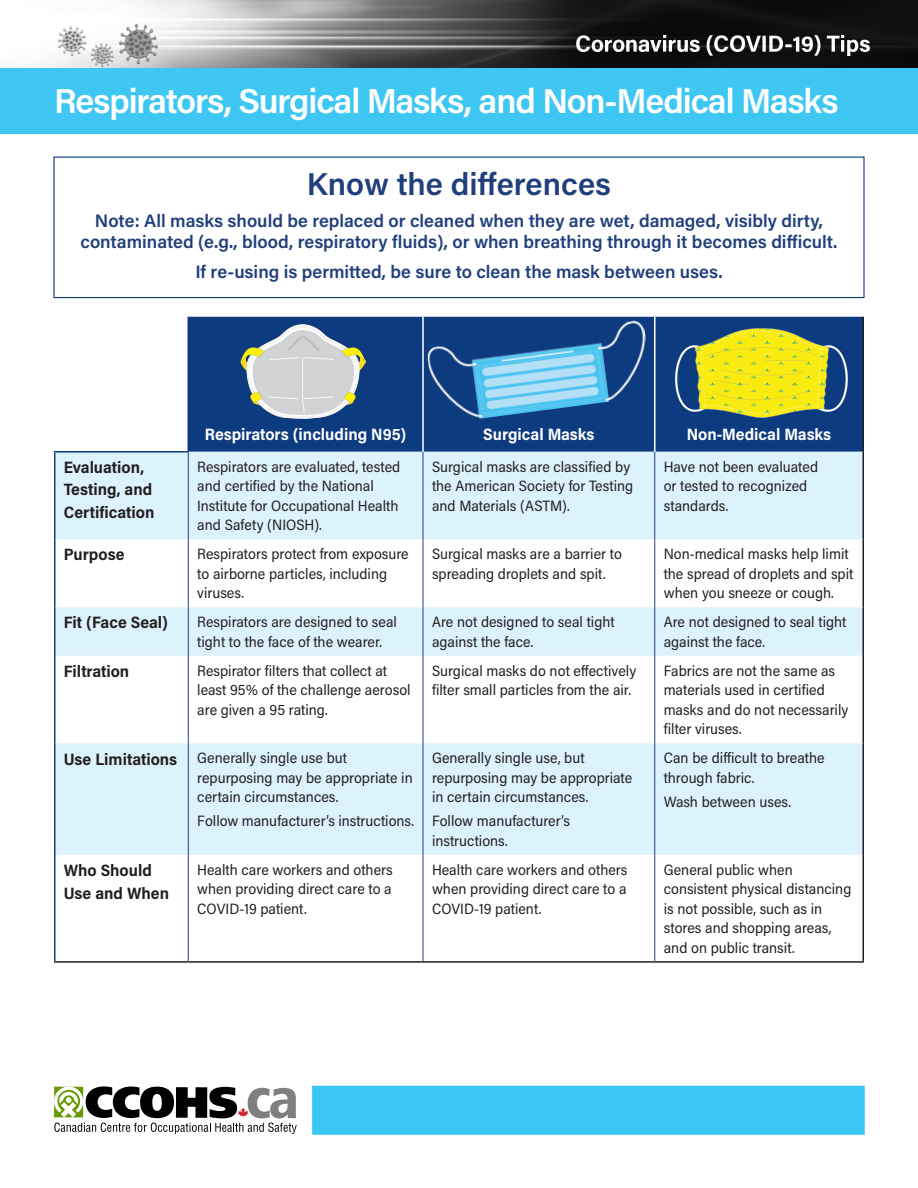
<style>
.page{position:relative;width:918px;height:1188px;background:#fff}
.page>*{position:absolute;margin:0;border:0;box-sizing:border-box;transform-origin:0 0}
.sector{font:600 34.5px "Acumin Pro";letter-spacing:-.03em;color:#fff}
.t1{font:600 31.5px "Acumin Pro";color:#203f7c}
.t2{font:600 18px/21px "Acumin Pro";color:#203f7c;text-align:center}
.t3{font:700 16.5px/22.5px "Acumin Pro Semi Cond";color:#231f20}
.t4{font:700 16.5px "Acumin Pro Semi Cond";color:#fff}
.t5{font:15px/19.5px "Acumin Pro Semi Cond";color:#231f20}
.s1{font-weight:700;font-size:16.5px}
</style>
<div class="page">
<img style="left:0;top:0;width:918px;height:69px">
<div style="left:0;top:69px;width:918px;height:65px;background:#3fc7f3"></div>
<div style="left:312px;top:1086px;width:553px;height:49px;background:#3bc7f4;border:2px solid #3bc7f4"></div>
<div style="left:53px;top:157px;width:812px;height:141px;border:1px solid #0d3b80"></div>
<div style="left:189px;top:317px;width:673px;height:135px;background:#0d3b80"></div>
<svg style="left:56px;top:452px;width:806px;height:403px;fill:#dcf2fc"></svg>
<hr style="left:862px;top:317px;width:2px;height:135px;background:#231f20">
<hr style="left:862px;top:452px;width:2px;height:87px;background:#231f20">
<hr style="left:862px;top:539px;width:2px;height:68px;background:#231f20">
<hr style="left:862px;top:607px;width:2px;height:49px;background:#231f20">
<hr style="left:862px;top:656px;width:2px;height:87px;background:#231f20">
<hr style="left:862px;top:743px;width:2px;height:112px;background:#231f20">
<hr style="left:862px;top:855px;width:2px;height:106px;background:#231f20">
<hr style="left:54px;top:961px;width:134px;height:2px;background:#231f20">
<hr style="left:188px;top:961px;width:235px;height:2px;background:#231f20">
<hr style="left:423px;top:961px;width:232px;height:2px;background:#231f20">
<hr style="left:655px;top:961px;width:209px;height:2px;background:#231f20">
<hr style="left:54px;top:453px;width:2px;height:86px;background:#203f7c">
<hr style="left:54px;top:539px;width:2px;height:68px;background:#203f7c">
<hr style="left:54px;top:607px;width:2px;height:49px;background:#203f7c">
<hr style="left:54px;top:656px;width:2px;height:87px;background:#203f7c">
<hr style="left:54px;top:743px;width:2px;height:112px;background:#203f7c">
<hr style="left:54px;top:855px;width:2px;height:106px;background:#203f7c">
<hr style="left:54px;top:451px;width:135px;height:2px;background:#0d3b80">
<hr style="left:188px;top:453px;width:1px;height:86px;background:#203f7c">
<hr style="left:423px;top:452px;width:1px;height:87px;background:#203f7c">
<hr style="left:654px;top:452px;width:1px;height:87px;background:#203f7c">
<hr style="left:188px;top:539px;width:1px;height:68px;background:#203f7c">
<hr style="left:423px;top:539px;width:1px;height:68px;background:#203f7c">
<hr style="left:654px;top:539px;width:1px;height:68px;background:#203f7c">
<hr style="left:188px;top:607px;width:1px;height:49px;background:#203f7c">
<hr style="left:423px;top:607px;width:1px;height:49px;background:#203f7c">
<hr style="left:654px;top:607px;width:1px;height:49px;background:#203f7c">
<hr style="left:188px;top:656px;width:1px;height:87px;background:#203f7c">
<hr style="left:423px;top:656px;width:1px;height:87px;background:#203f7c">
<hr style="left:654px;top:656px;width:1px;height:87px;background:#203f7c">
<hr style="left:188px;top:743px;width:1px;height:112px;background:#203f7c">
<hr style="left:423px;top:743px;width:1px;height:112px;background:#203f7c">
<hr style="left:654px;top:743px;width:1px;height:112px;background:#203f7c">
<hr style="left:188px;top:855px;width:1px;height:106px;background:#203f7c">
<hr style="left:423px;top:855px;width:1px;height:106px;background:#203f7c">
<hr style="left:654px;top:855px;width:1px;height:106px;background:#203f7c">
<hr style="left:188px;top:317px;width:1px;height:134px;background:#0d3b80">
<hr style="left:422px;top:317px;width:2px;height:135px;background:#fff">
<hr style="left:654px;top:317px;width:2px;height:135px;background:#fff">
<svg style="left:54px;top:1086px;width:243px;height:48px"></svg>
<img style="left:426px;top:320px;width:227px;height:104px">
<img style="left:240px;top:324px;width:126px;height:94px">
<img style="left:675px;top:328px;width:172px;height:90px">
<p class="sector" style="left:54px;top:77px;width:786px">Respirators, Surgical Masks, and Non-Medical Masks</p>
<h2 class="t1" style="left:307px;top:162px;width:306px">Know the differences</h2>
<p class="t2" style="left:80px;top:209px;width:759px">Note: All masks should be replaced or cleaned when they are wet, damaged, visibly dirty, contaminated (e.g., blood, respiratory fluids), or when breathing through it becomes difficult.</p>
<p class="t2" style="left:195px;top:260px;width:529px">If re-using is permitted, be sure to clean the mask between uses.</p>
<p class="t4" style="left:205px;top:422px;width:203px">Respirators (including N95)</p>
<p class="t4" style="left:483px;top:422px;width:113px">Surgical Masks</p>
<p class="t4" style="left:687px;top:422px;width:146px">Non-Medical Masks</p>
<p class="t3" style="left:64px;top:455px;width:92px">Evaluation,<br>Testing, and<br>Certification</p>
<p class="t5" style="left:197px;top:456px;width:205px">Respirators are evaluated, tested and certified by the National<br>Institute for Occupational Health and Safety (NIOSH).</p>
<p class="t5" style="left:432px;top:456px;width:203px">Surgical masks are classified by the American Society for Testing and Materials (ASTM).</p>
<p class="t5" style="left:664px;top:456px;width:156px">Have not been evaluated or tested to recognized standards.</p>
<p class="t3" style="left:64px;top:543px;width:62px">Purpose</p>
<p class="t5" style="left:197px;top:544px;width:213px">Respirators protect from exposure to airborne particles, including viruses.</p>
<p class="t5" style="left:432px;top:544px;width:191px">Surgical masks are a barrier to spreading droplets and spit.</p>
<p class="t5" style="left:664px;top:544px;width:191px">Non-medical masks help limit the spread of droplets and spit when you sneeze or cough.</p>
<p class="t3" style="left:64px;top:611px;width:106px">Fit (Face Seal)</p>
<p class="t5" style="left:197px;top:612px;width:201px">Respirators are designed to seal tight to the face of the wearer.</p>
<p class="t5" style="left:432px;top:612px;width:184px">Are not designed to seal tight against the face.</p>
<p class="t5" style="left:664px;top:612px;width:184px">Are not designed to seal tight against the face.</p>
<p class="t3" style="left:64px;top:659px;width:67px">Filtration</p>
<p class="t5" style="left:197px;top:660px;width:215px">Respirator filters that collect at least 95% of the challenge aerosol are given a 95 rating.</p>
<p class="t5" style="left:432px;top:660px;width:206px">Surgical masks do not effectively filter small particles from the air.</p>
<p class="t5" style="left:664px;top:660px;width:186px">Fabrics are not the same as materials used in certified masks and do not necessarily filter viruses.</p>
<p class="t5" style="left:197px;top:748px;width:217px;text-indent:-134px"><span class="s1">Use Limitations</span> Generally single use but repurposing may be appropriate in certain circumstances.</p>
<p class="t5" style="left:197px;top:811px;width:218px">Follow manufacturer’s instructions.</p>
<p class="t5" style="left:664px;top:748px;width:162px">Can be difficult to breathe through fabric.</p>
<p class="t5" style="left:664px;top:791px;width:129px">Wash between uses.</p>
<p class="t5" style="left:432px;top:748px;width:202px">Generally single use, but repurposing may be appropriate in certain circumstances.</p>
<p class="t5" style="left:432px;top:811px;width:140px">Follow manufacturer’s instructions.</p>
<p class="t3" style="left:64px;top:858px;width:107px">Who Should<br>Use and When</p>
<p class="t5" style="left:197px;top:859px;width:197px;text-align:justify">Health care workers and others when providing direct care to a COVID-19 patient.</p>
<p class="t5" style="left:432px;top:859px;width:197px;text-align:justify">Health care workers and others when providing direct care to a COVID-19 patient.</p>
<p class="t5" style="left:664px;top:859px;width:189px">General public when consistent physical distancing is not possible, such as in stores and shopping areas, and on public transit.</p>
</div>
